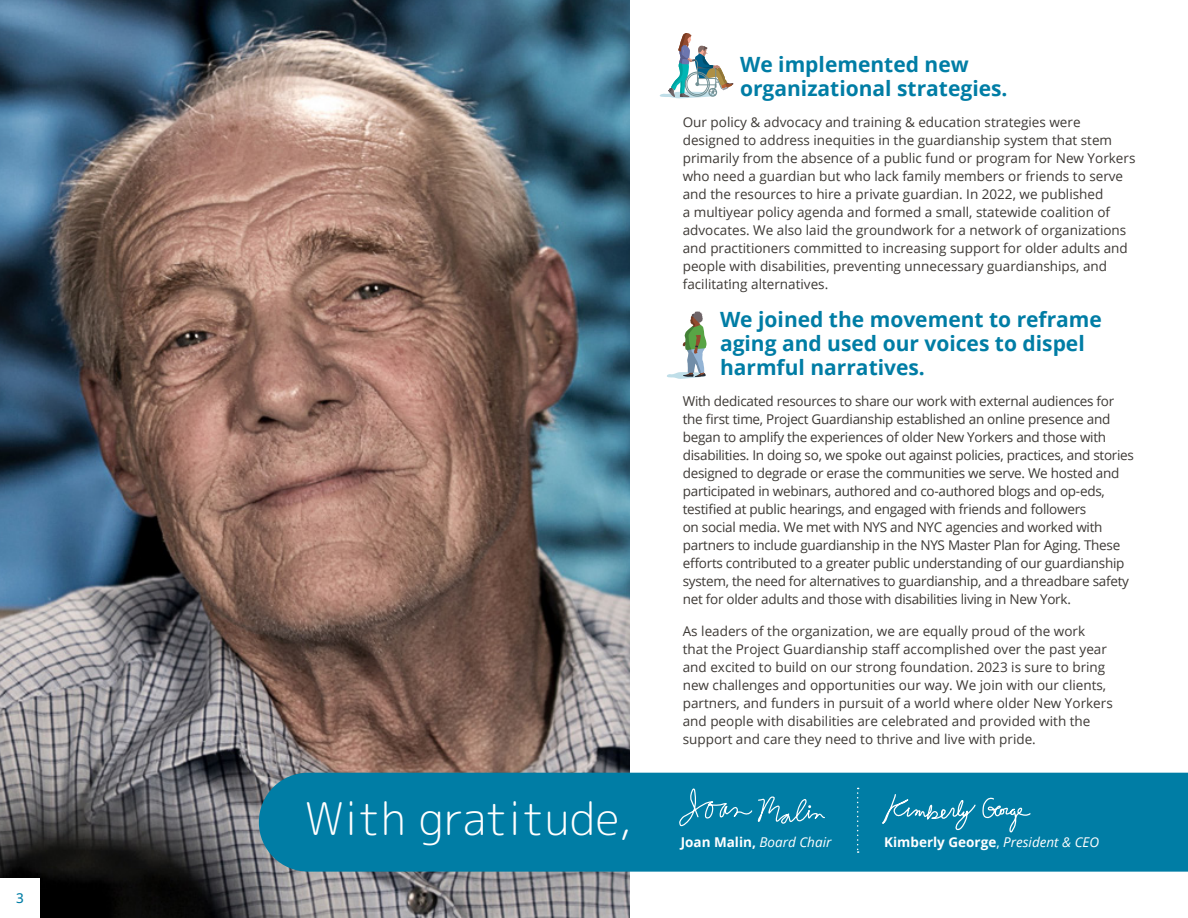
<style>
.page{position:relative;width:1188px;height:918px;background:#fff}
.page>*{position:absolute;margin:0;border:0;box-sizing:border-box;transform-origin:0 0}
.BODY{font:300 45.15px "Rounded Mplus 1 c";letter-spacing:.01em;color:#fff}
.Letter_Subhead{font:700 21px/24px "Open Sans";color:#007da5}
.BODY-2{font:13.5px/18px "Open Sans";color:#3d3935}
.BODY-3{font:13.5px/18px "Open Sans";letter-spacing:-.02em;color:#3d3935}
.BODY-4{font:700 13.5px "Open Sans";color:#fff}
.BODY-5{font:500 13.5px "Open Sans";color:#007da5}
.s1{font-weight:400;font-style:italic}
.s2{font-weight:400}
</style>
<div class="page">
<img style="left:0;top:0;width:630px;height:918px">
<div style="left:0;top:879px;width:39px;height:39px;background:#fff"></div>
<svg style="left:667px;top:311px;width:40px;height:68px"></svg>
<svg style="left:660px;top:33px;width:73px;height:65px"></svg>
<div style="left:259px;top:773px;width:929px;height:99px;background:#007da5"></div>
<svg style="left:879px;top:772px;width:153px;height:93px;background:#0d83a9"></svg>
<svg style="left:679px;top:788px;width:147px;height:39px;background:#198aae"></svg>
<svg style="left:857px;top:788px;width:2px;height:65px"></svg>
<p class="BODY-5" style="left:16px;top:889px;width:9px">3</p>
<p class="BODY" style="left:305px;top:787px;width:328px">With gratitude,</p>
<p class="Letter_Subhead" style="left:740px;top:51px;width:269px">We implemented new organizational strategies.</p>
<p class="BODY-2" style="left:683px;top:113px;width:454px">Our policy &amp; advocacy and training &amp; education strategies were designed to address inequities in the guardianship system that stem primarily from the absence of a public fund or program for New Yorkers who need a guardian but who lack family members or friends to serve and the resources to hire a private guardian. In 2022, we published<br>a multiyear policy agenda and formed a small, statewide coalition of advocates. We also laid the groundwork for a network of organizations and practitioners committed to increasing support for older adults and people with disabilities, preventing unnecessary guardianships, and facilitating alternatives.</p>
<p class="Letter_Subhead" style="left:720px;top:306px;width:384px">We joined the movement to reframe aging and used our voices to dispel harmful narratives.</p>
<p class="BODY-3" style="left:683px;top:392px;width:453px">With dedicated resources to share our work with external audiences for the first time, Project Guardianship established an online presence and began to amplify the experiences of older New Yorkers and those with disabilities. In doing so, we spoke out against policies, practices, and stories designed to degrade or erase the communities we serve. We hosted and participated in webinars, authored and co-authored blogs and op-eds, testified at public hearings, and engaged with friends and followers<br>on social media. We met with NYS and NYC agencies and worked with partners to include guardianship in the NYS Master Plan for Aging. These efforts contributed to a greater public understanding of our guardianship system, the need for alternatives to guardianship, and a threadbare safety net for older adults and those with disabilities living in New York.</p>
<p class="BODY-2" style="left:683px;top:621px;width:432px">As leaders of the organization, we are equally proud of the work that the Project Guardianship staff accomplished over the past year and excited to build on our strong foundation. 2023 is sure to bring new challenges and opportunities our way. We join with our clients, partners, and funders in pursuit of a world where older New Yorkers and people with disabilities are celebrated and provided with the support and care they need to thrive and live with pride.</p>
<p class="BODY-4" style="left:681px;top:833px;width:152px">Joan Malin, <span class="s1">Board Chair</span></p>
<p class="BODY-4" style="left:884px;top:833px;width:216px">Kimberly George<span class="s2">,</span> <span class="s1">President &amp; CEO</span></p>
</div>
